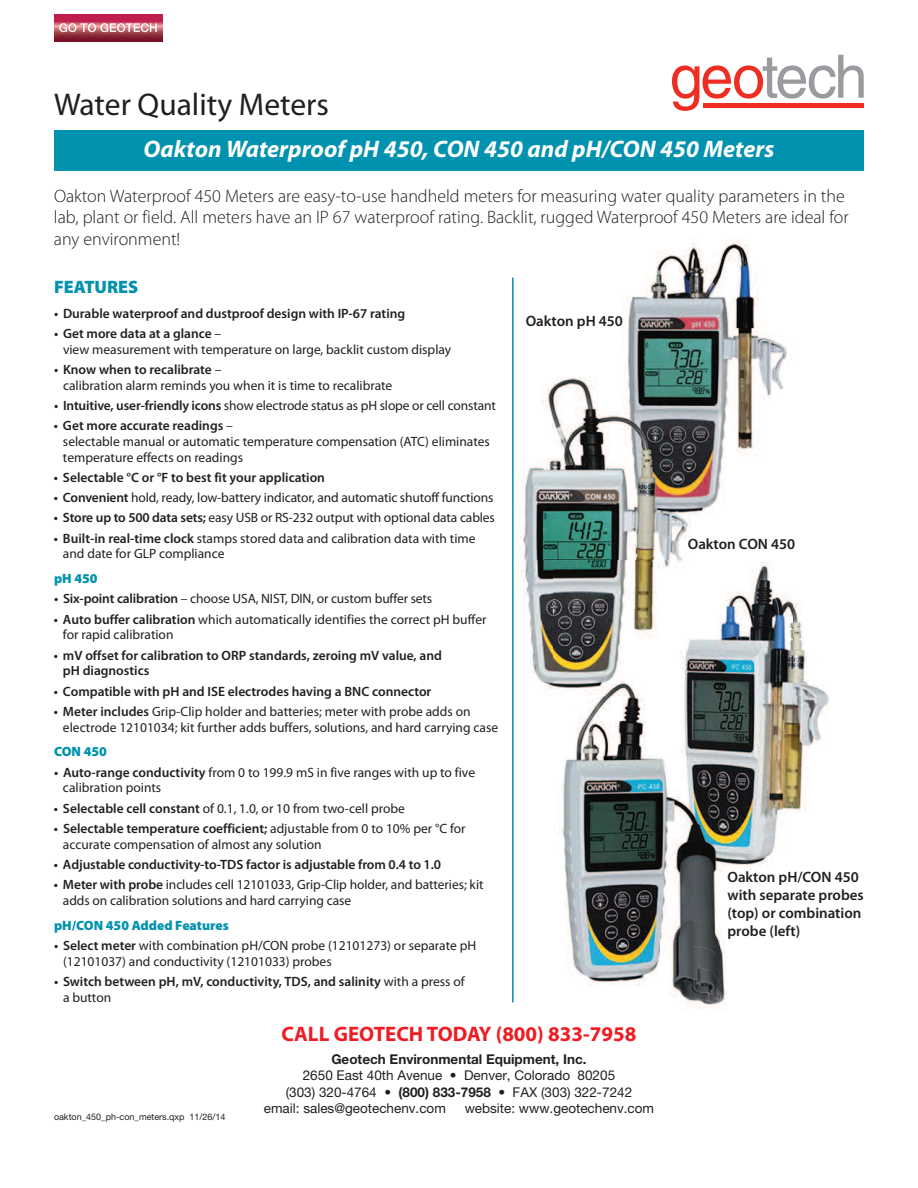
<style>
.page{position:relative;width:918px;height:1188px;background:#fff}
.page>*{position:absolute;margin:0;border:0;box-sizing:border-box;transform-origin:0 0}
.t1{font:31.5px "Myriad Pro";color:#231f20}
.t2{font:italic 700 24px "Myriad Pro";color:#fff}
.t3{font:700 21px "Myriad Pro";color:#ee1d23}
.t4{font:300 18px/21.6px "Myriad Pro";color:#231f20}
.t5{font:900 18px "Myriad Pro";color:#0092ae}
.t6{font:600 15px/18px "Myriad Pro";color:#231f20}
.t7{font:13.5px/15.8px "Myriad Pro";color:#231f20}
.t8{font:600 13.5px/15.8px "Myriad Pro";color:#231f20}
.t9{font:13.5px "Helvetica Neue";color:#231f20}
.t10{font:700 13.5px "Helvetica Neue";color:#231f20}
.t11{font:900 13.5px "Myriad Pro";color:#0092ae}
.t12{font:9px "Helvetica Neue";color:#231f20}
.s1{font-weight:600}
.s2{font-weight:400}
.s3{font-weight:700}
</style>
<div class="page">
<svg style="left:672px;top:55px;width:192px;height:56px"></svg>
<div style="left:703px;top:103px;width:161px;height:5px;background:#ee2e22"></div>
<div style="left:54px;top:130px;width:810px;height:41px;background:#0092ae"></div>
<svg style="left:54px;top:14px;width:108px;height:27px;background:#a62844"></svg>
<svg style="left:59px;top:23px;width:98px;height:9px"></svg>
<img style="left:517px;top:239px;width:270px;height:321px">
<img style="left:519px;top:560px;width:35px;height:134px">
<img style="left:554px;top:560px;width:275px;height:448px">
<hr style="left:512px;top:278px;width:2px;height:724px;background:#0092ae">
<h1 class="t1" style="left:54px;top:93px;width:277px">Water Quality Meters</h1>
<h2 class="t2" style="left:144px;top:140px;width:632px">Oakton Waterproof pH 450, CON 450 and pH/CON 450 Meters</h2>
<p class="t4" style="left:54px;top:186px;width:796px">Oakton Waterproof 450 Meters are easy-to-use handheld meters for measuring water quality parameters in the lab, plant or field. All meters have an IP 67 waterproof rating. Backlit, rugged Waterproof 450 Meters are ideal for any environment!</p>
<h3 class="t5" style="left:54px;top:280px;width:86px">FEATURES</h3>
<p class="t8" style="left:54px;top:306px;width:353px">• Durable waterproof and dustproof design with IP-67 rating</p>
<p class="t7" style="left:63px;top:327px;width:390px;text-indent:-9px"><span class="s1">• Get more data at a glance</span> –<br>view measurement with temperature on large, backlit custom display</p>
<p class="t7" style="left:63px;top:363px;width:331px;text-indent:-9px"><span class="s1">• Know when to recalibrate</span> –<br>calibration alarm reminds you when it is time to recalibrate</p>
<p class="t7" style="left:54px;top:399px;width:443px"><span class="s1">• Intuitive, user-friendly icons</span> show electrode status as pH slope or cell constant</p>
<p class="t7" style="left:63px;top:419px;width:428px;text-indent:-9px"><span class="s1">• Get more accurate readings</span> –<br>selectable manual or automatic temperature compensation (ATC) eliminates temperature effects on readings</p>
<p class="t8" style="left:54px;top:471px;width:273px">• Selectable °C or °F to best fit your application</p>
<p class="t7" style="left:54px;top:491px;width:441px"><span class="s1">• Convenient</span> hold, ready, low-battery indicator, and automatic shutoff functions</p>
<p class="t7" style="left:54px;top:511px;width:442px"><span class="s1">• Store up to 500 data sets;</span> easy USB or RS-232 output with optional data cables</p>
<p class="t7" style="left:63px;top:531px;width:414px;text-indent:-9px"><span class="s1">• Built-in real-time clock</span> stamps stored data and calibration data with time and date for GLP compliance</p>
<p class="t11" style="left:54px;top:574px;width:45px">pH 450</p>
<p class="t7" style="left:54px;top:592px;width:380px"><span class="s1">• Six-point calibration</span> – choose USA, NIST, DIN, or custom buffer sets</p>
<p class="t7" style="left:63px;top:612px;width:425px;text-indent:-9px"><span class="s1">• Auto buffer calibration</span> which automatically identifies the correct pH buffer for rapid calibration</p>
<p class="t8" style="left:63px;top:648px;width:381px;text-indent:-9px">• mV offset for calibration to ORP standards, zeroing mV value, and pH diagnostics</p>
<p class="t8" style="left:54px;top:684px;width:379px">• Compatible with pH and ISE electrodes having a BNC connector</p>
<p class="t7" style="left:63px;top:705px;width:437px;text-indent:-9px"><span class="s1">• Meter includes</span> Grip-Clip holder and batteries; meter with probe adds on electrode 12101034; kit further adds buffers, solutions, and hard carrying case</p>
<p class="t11" style="left:54px;top:747px;width:54px">CON 450</p>
<p class="t7" style="left:63px;top:765px;width:414px;text-indent:-9px"><span class="s1">• Auto-range conductivity</span> from 0 to 199.9 mS in five ranges with up to five calibration points</p>
<p class="t7" style="left:54px;top:801px;width:352px"><span class="s1">• Selectable cell constant</span> of 0.1, 1.0, or 10 from two-cell probe</p>
<p class="t7" style="left:63px;top:822px;width:404px;text-indent:-9px"><span class="s1">• Selectable temperature coefficient;</span> adjustable from 0 to 10% per °C for accurate compensation of almost any solution</p>
<p class="t8" style="left:54px;top:858px;width:389px">• Adjustable conductivity-to-TDS factor is adjustable from 0.4 to 1.0</p>
<p class="t7" style="left:63px;top:878px;width:422px;text-indent:-9px"><span class="s1">• Meter with probe</span> includes cell 12101033, Grip-Clip holder, and batteries; kit adds on calibration solutions and hard carrying case</p>
<p class="t11" style="left:54px;top:920px;width:176px">pH/CON 450 Added Features</p>
<p class="t7" style="left:63px;top:939px;width:415px;text-indent:-9px"><span class="s1">• Select meter</span> with combination pH/CON probe (12101273) or separate pH (12101037) and conductivity (12101033) probes</p>
<p class="t8" style="left:63px;top:975px;width:403px;text-indent:-9px">• Switch between pH, mV, conductivity, TDS, and salinity <span class="s2">with a press of a button</span></p>
<h3 class="t3" style="left:282px;top:1026px;width:356px">CALL GEOTECH TODAY (800) 833-7958</h3>
<p class="t10" style="left:331px;top:1055px;width:257px">Geotech Environmental Equipment, Inc.</p>
<p class="t9" style="left:303px;top:1071px;width:314px">2650 East 40th Avenue • Denver, Colorado 80205</p>
<p class="t9" style="left:286px;top:1087px;width:348px">(303) 320-4764 • <span class="s3">(800) 833-7958</span> • FAX (303) 322-7242</p>
<p class="t9" style="left:264px;top:1103px;width:184px">email: sales@geotechenv.com</p>
<p class="t9" style="left:465px;top:1103px;width:191px">website: www.geotechenv.com</p>
<p class="t6" style="left:526px;top:313px;width:99px">Oakton pH 450</p>
<p class="t6" style="left:688px;top:536px;width:109px">Oakton CON 450</p>
<p class="t6" style="left:727px;top:869px;width:138px">Oakton pH/CON 450 with separate probes (top) or combination probe (left)</p>
<p class="t12" style="left:54px;top:1114px;width:173px">oakton_450_ph-con_meters.qxp 11/26/14</p>
</div>
